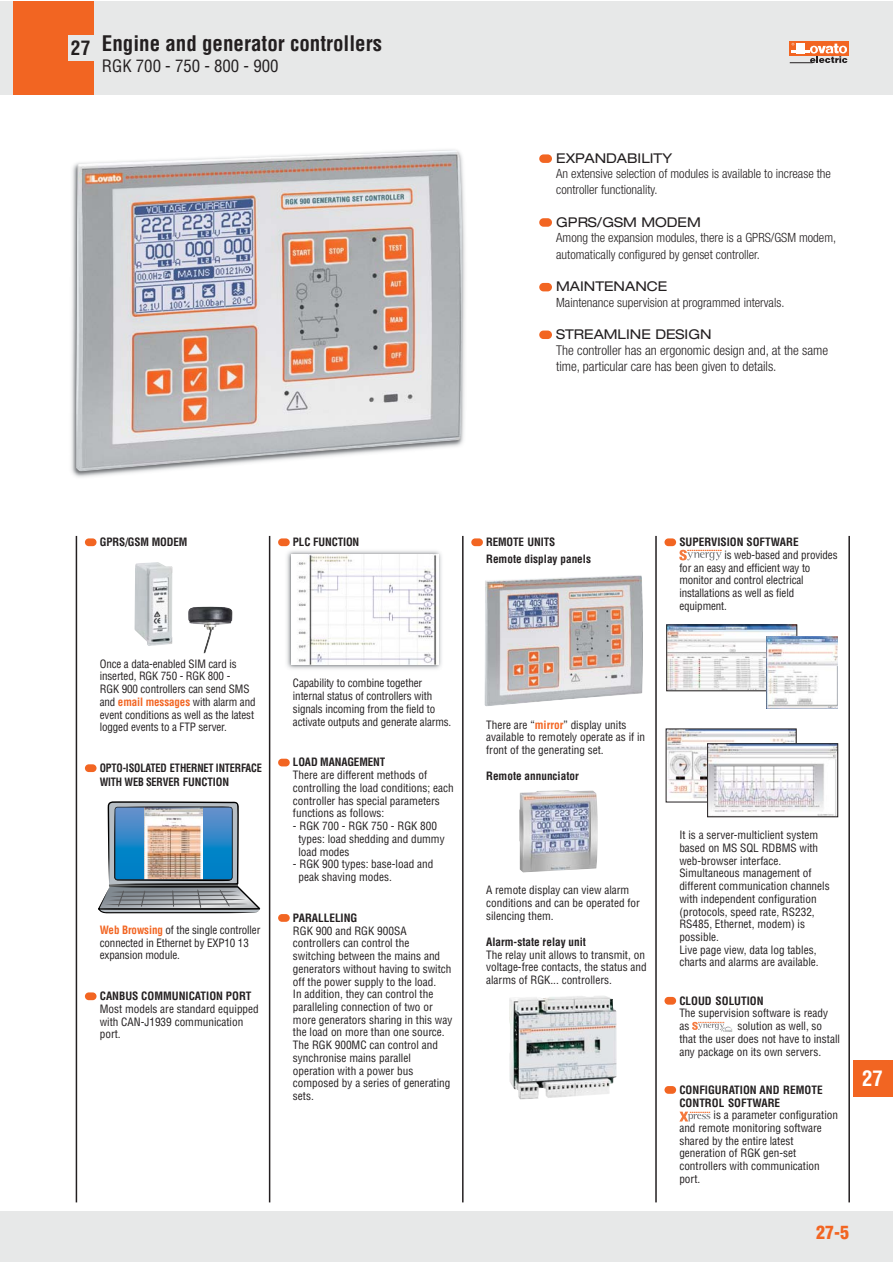
<style>
.page{position:relative;width:893px;height:1263px;background:#fff}
.page>*{position:absolute;margin:0;border:0;box-sizing:border-box;transform-origin:0 0}
.t1{font:700 condensed 21px "Helvetica";color:#231f20}
.t2{font:700 condensed 21px "Helvetica";color:#fff}
.t3{font:700 condensed 19.5px "Helvetica";color:#231f20}
.t4{font:900 condensed 18px "Helvetica";color:#f26522}
.t5{font:condensed 16.8px "Helvetica";color:#231f20}
.t6{font:300 condensed 13.5px/16.2px "Helvetica Neue";color:#231f20}
.t7{font:expanded 13.5px "Helvetica Neue";color:#231f20}
.t8{font:300 condensed 12.75px/15.8px "Helvetica Neue";color:#231f20}
.t9{font:condensed 11.25px/12.8px "Helvetica";color:#231f20}
.t10{font:700 condensed 11.25px/17px "Helvetica";color:#231f20}
.t11{font:700 condensed 11.25px/14.4px "Helvetica";color:#231f20;scale:.92 1}
.s1{font-weight:700;color:#f26522}
</style>
<div class="page">
<div style="left:0;top:1211px;width:893px;height:51px;background:#e7e8e8"></div>
<div style="left:0;top:1px;width:893px;height:93px;background:#e7e8e8"></div>
<div style="left:853px;top:1061px;width:40px;height:36px;background:#f26522"></div>
<div style="left:790px;top:41px;width:59px;height:14px;background:#f26522"></div>
<svg style="left:790px;top:43px;width:57px;height:20px"></svg>
<div style="left:0;top:1px;width:93px;height:93px;background:#f26522"></div>
<div style="left:68px;top:35px;width:28px;height:25px;background:#e7e8e8"></div>
<div style="left:0;top:1px;width:13px;height:93px;background:#e7e8e8"></div>
<hr style="left:76px;top:536px;width:1px;height:666px;background:#231f20">
<hr style="left:269px;top:536px;width:1px;height:666px;background:#231f20">
<hr style="left:462px;top:536px;width:1px;height:666px;background:#231f20">
<hr style="left:655px;top:536px;width:2px;height:666px;background:#231f20">
<hr style="left:848px;top:536px;width:2px;height:666px;background:#231f20">
<div style="left:85px;top:538px;width:12px;height:8px;background:#f26522;border-radius:4px"></div>
<div style="left:85px;top:992px;width:12px;height:8px;background:#f26522;border-radius:4px"></div>
<div style="left:85px;top:764px;width:12px;height:8px;background:#f26522;border-radius:4px"></div>
<div style="left:278px;top:538px;width:12px;height:8px;background:#f26522;border-radius:4px"></div>
<div style="left:278px;top:759px;width:12px;height:7px;background:#f26522;border-radius:4px"></div>
<div style="left:278px;top:914px;width:12px;height:8px;background:#f26522;border-radius:4px"></div>
<div style="left:471px;top:538px;width:12px;height:8px;background:#f26522;border-radius:4px"></div>
<div style="left:664px;top:538px;width:12px;height:8px;background:#f26522;border-radius:4px"></div>
<svg style="left:679px;top:550px;width:43px;height:10px"></svg>
<svg style="left:679px;top:1112px;width:31px;height:10px"></svg>
<svg style="left:692px;top:1022px;width:40px;height:10px"></svg>
<div style="left:664px;top:1086px;width:12px;height:8px;background:#f26522;border-radius:4px"></div>
<div style="left:664px;top:997px;width:12px;height:8px;background:#f26522;border-radius:4px"></div>
<div style="left:539px;top:154px;width:13px;height:9px;background:#f26522;border-radius:4px"></div>
<div style="left:539px;top:218px;width:13px;height:9px;background:#f26522;border-radius:4px"></div>
<div style="left:539px;top:283px;width:13px;height:8px;background:#f26522;border-radius:4px"></div>
<div style="left:539px;top:331px;width:13px;height:8px;background:#f26522;border-radius:4px"></div>
<img style="left:71px;top:149px;width:394px;height:329px">
<img style="left:76px;top:150px;width:387px;height:322px">
<svg style="left:98px;top:801px;width:162px;height:112px"></svg>
<svg style="left:115px;top:807px;width:117px;height:73px;background:#2787c8"></svg>
<img style="left:145px;top:809px;width:58px;height:69px">
<div style="left:115px;top:807px;width:118px;height:73px;border:1px solid #231f20;border-radius:3px"></div>
<img style="left:286px;top:551px;width:156px;height:118px">
<img style="left:292px;top:554px;width:146px;height:111px">
<img style="left:509px;top:996px;width:107px;height:104px">
<img style="left:484px;top:575px;width:159px;height:131px">
<img style="left:519px;top:790px;width:79px;height:82px">
<img style="left:188px;top:606px;width:45px;height:47px">
<img style="left:134px;top:562px;width:39px;height:84px">
<img style="left:669px;top:627px;width:126px;height:62px">
<img style="left:767px;top:636px;width:71px;height:73px">
<img style="left:668px;top:731px;width:126px;height:68px">
<img style="left:709px;top:746px;width:127px;height:69px">
<div style="left:707px;top:744px;width:131px;height:73px;border:1px solid #231f20"></div>
<div style="left:225px;top:630px;width:17px;height:25px;background:#fff"></div>
<h2 class="t3" style="left:71px;top:40px;width:21px">27</h2>
<h1 class="t1" style="left:102px;top:35px;width:282px">Engine and generator controllers</h1>
<h3 class="t5" style="left:102px;top:59px;width:178px">RGK 700 - 750 - 800 - 900</h3>
<p class="t7" style="left:556px;top:153px;width:117px">EXPANDABILITY</p>
<p class="t8" style="left:556px;top:167px;width:276px">An extensive selection of modules is available to increase the controller functionality.</p>
<p class="t7" style="left:556px;top:217px;width:146px">GPRS/GSM MODEM</p>
<p class="t8" style="left:556px;top:231px;width:281px;line-height:16.2px">Among the expansion modules, there is a GPRS/GSM modem, automatically configured by genset controller.</p>
<p class="t7" style="left:556px;top:282px;width:113px">MAINTENANCE</p>
<p class="t8" style="left:556px;top:296px;width:230px">Maintenance supervision at programmed intervals.</p>
<p class="t7" style="left:556px;top:329px;width:157px">STREAMLINE DESIGN</p>
<p class="t6" style="left:556px;top:343px;width:273px">The controller has an ergonomic design and, at the same time, particular care has been given to details.</p>
<p class="t10" style="left:100px;top:535px;width:89px">GPRS/GSM MODEM</p>
<p class="t10" style="left:293px;top:535px;width:68px">PLC FUNCTION</p>
<p class="t10" style="left:486px;top:535px;width:106px">REMOTE UNITS<br>Remote display panels</p>
<p class="t9" style="left:100px;top:658px;width:157px">Once a data-enabled SIM card is inserted, RGK 750 - RGK 800 -<br>RGK 900 controllers can send SMS and <span class="s1">email messages</span> with alarm and event conditions as well as the latest logged events to a FTP server.</p>
<p class="t11" style="left:100px;top:762px;width:178px">OPTO-ISOLATED ETHERNET INTERFACE<br>WITH WEB SERVER FUNCTION</p>
<p class="t9" style="left:100px;top:924px;width:162px"><span class="s1">Web Browsing</span> of the single controller connected in Ethernet by EXP10 13 expansion module.</p>
<p class="t10" style="left:100px;top:989px;width:153px">CANBUS COMMUNICATION PORT</p>
<p class="t9" style="left:100px;top:1003px;width:161px">Most models are standard equipped with CAN-J1939 communication port.</p>
<p class="t9" style="left:293px;top:678px;width:160px">Capability to combine together internal status of controllers with signals incoming from the field to activate outputs and generate alarms.</p>
<p class="t10" style="left:293px;top:755px;width:94px">LOAD MANAGEMENT</p>
<p class="t9" style="left:293px;top:770px;width:162px">There are different methods of controlling the load conditions; each controller has special parameters functions as follows:</p>
<p class="t9" style="left:298px;top:821px;width:148px;text-indent:-6px">- RGK 700 - RGK 750 - RGK 800 types: load shedding and dummy load modes</p>
<p class="t9" style="left:299px;top:859px;width:136px;text-indent:-6px">- RGK 900 types: base-load and peak shaving modes.</p>
<p class="t10" style="left:293px;top:910px;width:66px">PARALLELING</p>
<p class="t9" style="left:293px;top:925px;width:161px">RGK 900 and RGK 900SA controllers can control the switching between the mains and generators without having to switch off the power supply to the load.<br>In addition, they can control the paralleling connection of two or more generators sharing in this way the load on more than one source.<br>The RGK 900MC can control and synchronise mains parallel operation with a power bus composed by a series of generating sets.</p>
<p class="t9" style="left:486px;top:719px;width:161px">There are “<span class="s1">mirror</span>” display units available to remotely operate as if in front of the generating set.</p>
<p class="t10" style="left:486px;top:768px;width:94px">Remote annunciator</p>
<p class="t9" style="left:486px;top:885px;width:155px">A remote display can view alarm conditions and can be operated for silencing them.</p>
<p class="t10" style="left:486px;top:934px;width:101px">Alarm-state relay unit</p>
<p class="t9" style="left:486px;top:949px;width:162px">The relay unit allows to transmit, on voltage-free contacts, the status and alarms of RGK... controllers.</p>
<p class="t10" style="left:679px;top:535px;width:121px">SUPERVISION SOFTWARE</p>
<p class="t9" style="left:679px;top:549px;width:160px;text-indent:45px">is web-based and provides for an easy and efficient way to monitor and control electrical installations as well as field equipment.</p>
<p class="t9" style="left:679px;top:830px;width:152px">It is a server-multiclient system based on MS SQL RDBMS with web-browser interface.<br>Simultaneous management of different communication channels with independent configuration (protocols, speed rate, RS232,<br>RS485, Ethernet, modem) is possible.<br>Live page view, data log tables, charts and alarms are available.</p>
<p class="t10" style="left:679px;top:993px;width:86px">CLOUD SOLUTION</p>
<p class="t9" style="left:679px;top:1008px;width:150px">The supervision software is ready as</p>
<p class="t9" style="left:679px;top:1021px;width:162px;text-indent:58px">solution as well, so that the user does not have to install any package on its own servers.</p>
<p class="t10" style="left:679px;top:1084px;width:145px;line-height:12.8px">CONFIGURATION AND REMOTE<br>CONTROL SOFTWARE</p>
<p class="t9" style="left:679px;top:1110px;width:160px;text-indent:34px">is a parameter configuration and remote monitoring software shared by the entire latest generation of RGK gen-set controllers with communication port.</p>
<h1 class="t2" style="left:862px;top:1071px;width:22px">27</h1>
<h3 class="t4" style="left:816px;top:1226px;width:34px">27-5</h3>
</div>
